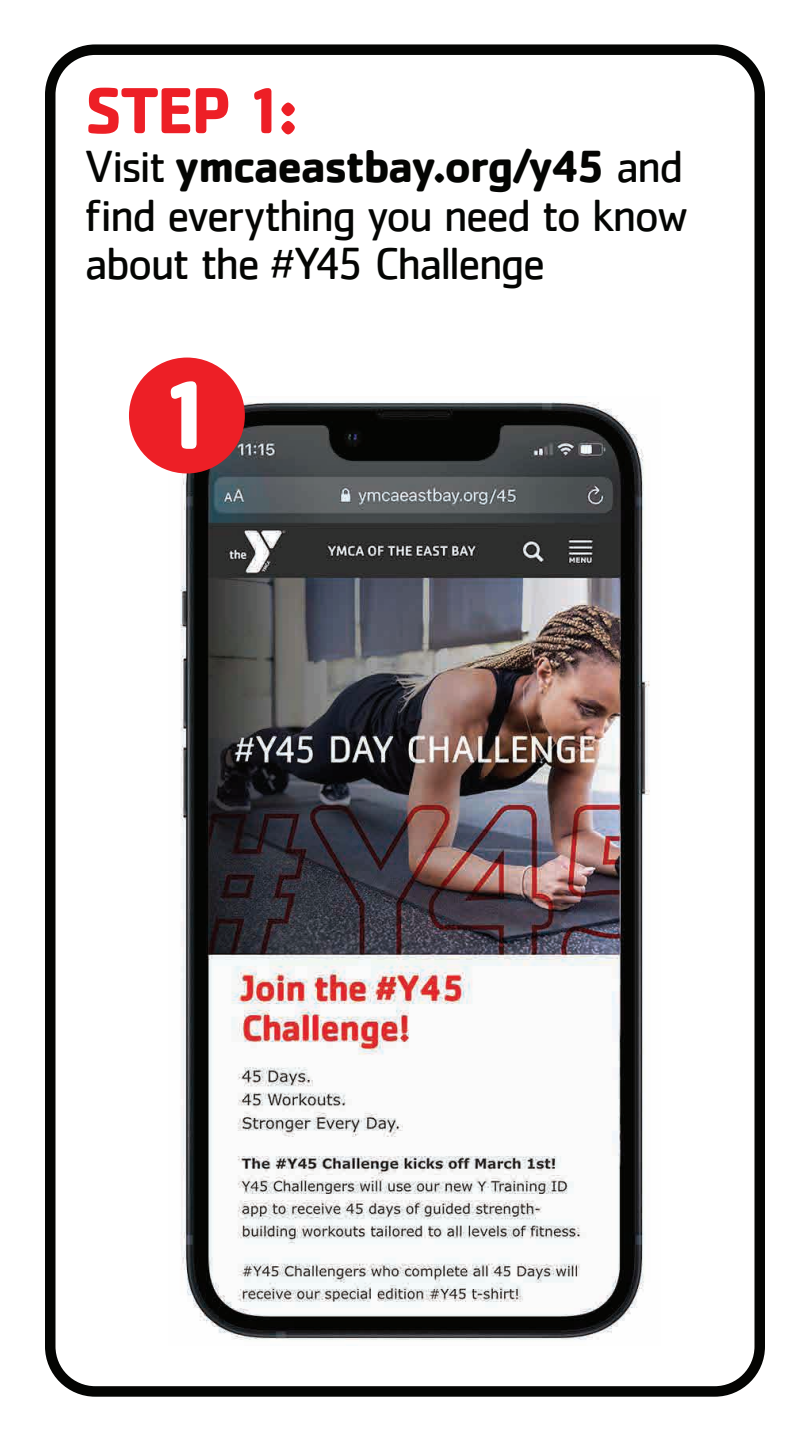
<style>
.page{position:relative;width:810px;height:1440px;background:#fff}
.page>*{position:absolute;margin:0;border:0;box-sizing:border-box;transform-origin:0 0}
.t1{font:700 101.02px "Cachet";color:#fff}
.t2{font:700 67.5px "Cachet";color:#ed1f26}
.t3{font:46.5px/48.8px "Cachet";letter-spacing:-.045em;color:#040503;text-align:justify}
.s1{font-weight:700}
</style>
<div class="page">
<div style="left:45px;top:44px;width:720px;height:1353px;border:10px solid #040503;border-radius:45px"></div>
<img style="left:168px;top:398px;width:482px;height:942px">
<div style="left:129px;top:358px;width:116px;height:115px;background:#ed1f26;border-radius:50%"></div>
<h2 class="t2" style="left:85px;top:67px;width:216px">STEP 1:</h2>
<p class="t3" style="left:85px;top:141px;width:606px">Visit <span class="s1">ymcaeastbay.org/y45</span> and find everything you need to know about the #Y45 Challenge</p>
<h1 class="t1" style="left:156px;top:349px;width:64px">1</h1>
</div>
